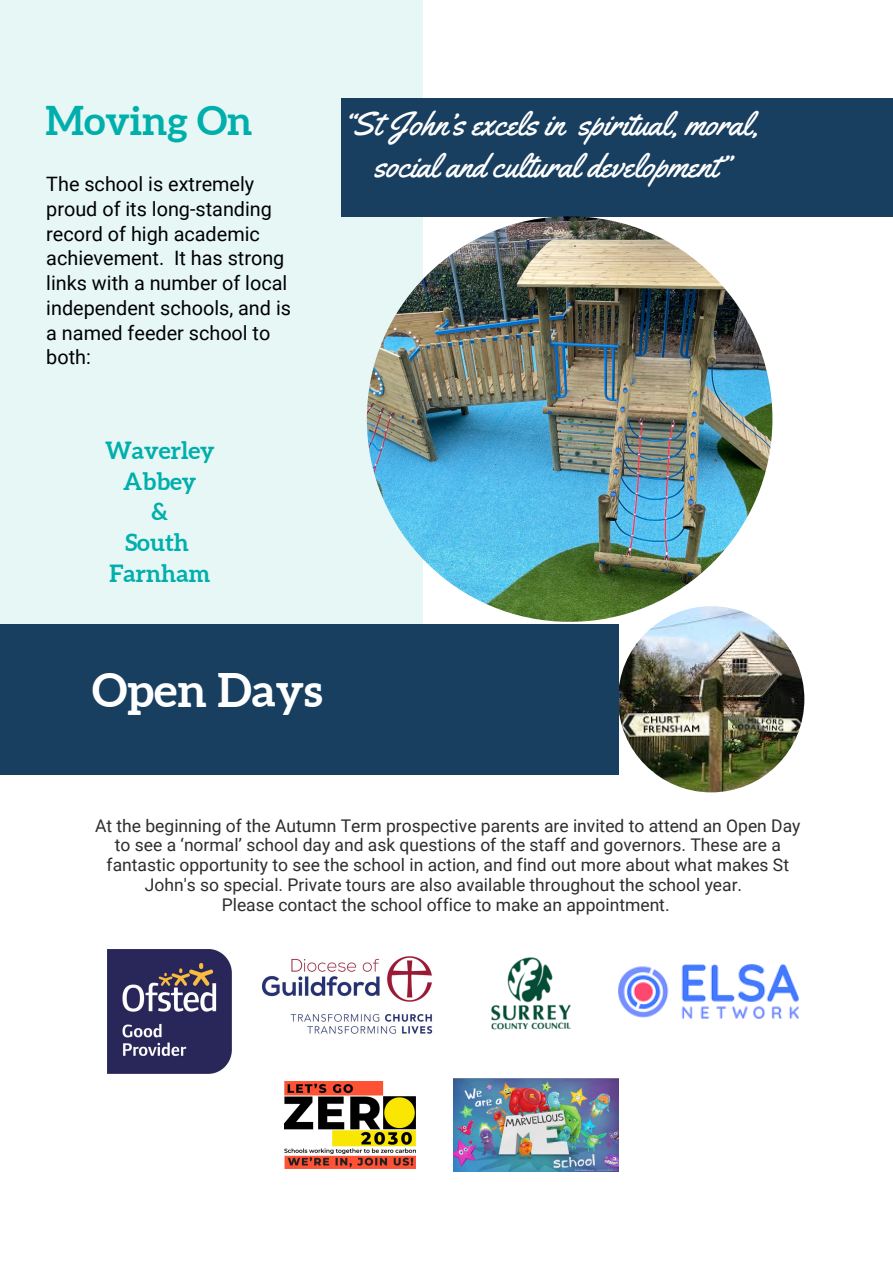
<style>
.page{position:relative;width:893px;height:1264px;background:#fff}
.page>*{position:absolute;margin:0;border:0;box-sizing:border-box;transform-origin:0 0}
.t1{font:700 46.35px "Aleo";color:#fff}
.t2{font:700 39.6px "Aleo";color:#00afac}
.t3{font:33.15px/41.8px "Yellowtail";color:#fff;text-align:center}
.t4{font:700 23.7px/30.8px "Aleo";color:#00afac;text-align:center}
.t5{font:19.8px/24.8px "Roboto";color:#000}
.t6{font:17.55px/19.8px "Roboto";color:#2d2d2d;text-align:center}
</style>
<div class="page">
<img style="left:618px;top:606px;width:186px;height:186px;border-radius:50%">
<div style="left:0;top:0;width:423px;height:655px;background:#e6f7f6"></div>
<div style="left:341px;top:98px;width:551px;height:118px;background:#183e60"></div>
<div style="left:0;top:624px;width:618px;height:150px;background:#183e60"></div>
<img style="left:454px;top:1078px;width:164px;height:93px">
<img style="left:491px;top:957px;width:80px;height:73px">
<img style="left:262px;top:956px;width:171px;height:78px">
<img style="left:107px;top:949px;width:124px;height:124px">
<img style="left:284px;top:1081px;width:131px;height:86px">
<img style="left:618px;top:964px;width:180px;height:54px">
<img style="left:367px;top:216px;width:405px;height:406px;border-radius:50%">
<p class="t2" style="left:45px;top:98px;width:208px">Moving On</p>
<p class="t5" style="left:46px;top:172px;width:246px">The school is extremely proud of its long-standing record of high academic achievement. It has strong links with a number of local independent schools, and is a named feeder school to both:</p>
<p class="t4" style="left:105px;top:435px;width:111px">Waverley<br>Abbey</p>
<p class="t4" style="left:151px;top:496px;width:18px">&amp;</p>
<p class="t4" style="left:125px;top:527px;width:65px">South</p>
<p class="t4" style="left:109px;top:557px;width:102px">Farnham</p>
<p class="t3" style="left:342px;top:103px;width:417px">“St John’s excels in spiritual, moral, social and cultural development”</p>
<p class="t1" style="left:92px;top:663px;width:232px">Open Days</p>
<p class="t6" style="left:95px;top:815px;width:706px">At the beginning of the Autumn Term prospective parents are invited to attend an Open Day to see a ‘normal’ school day and ask questions of the staff and governors. These are a fantastic opportunity to see the school in action, and find out more about what makes St John's so special. Private tours are also available throughout the school year.</p>
<p class="t6" style="left:222px;top:895px;width:449px">Please contact the school office to make an appointment.</p>
</div>
